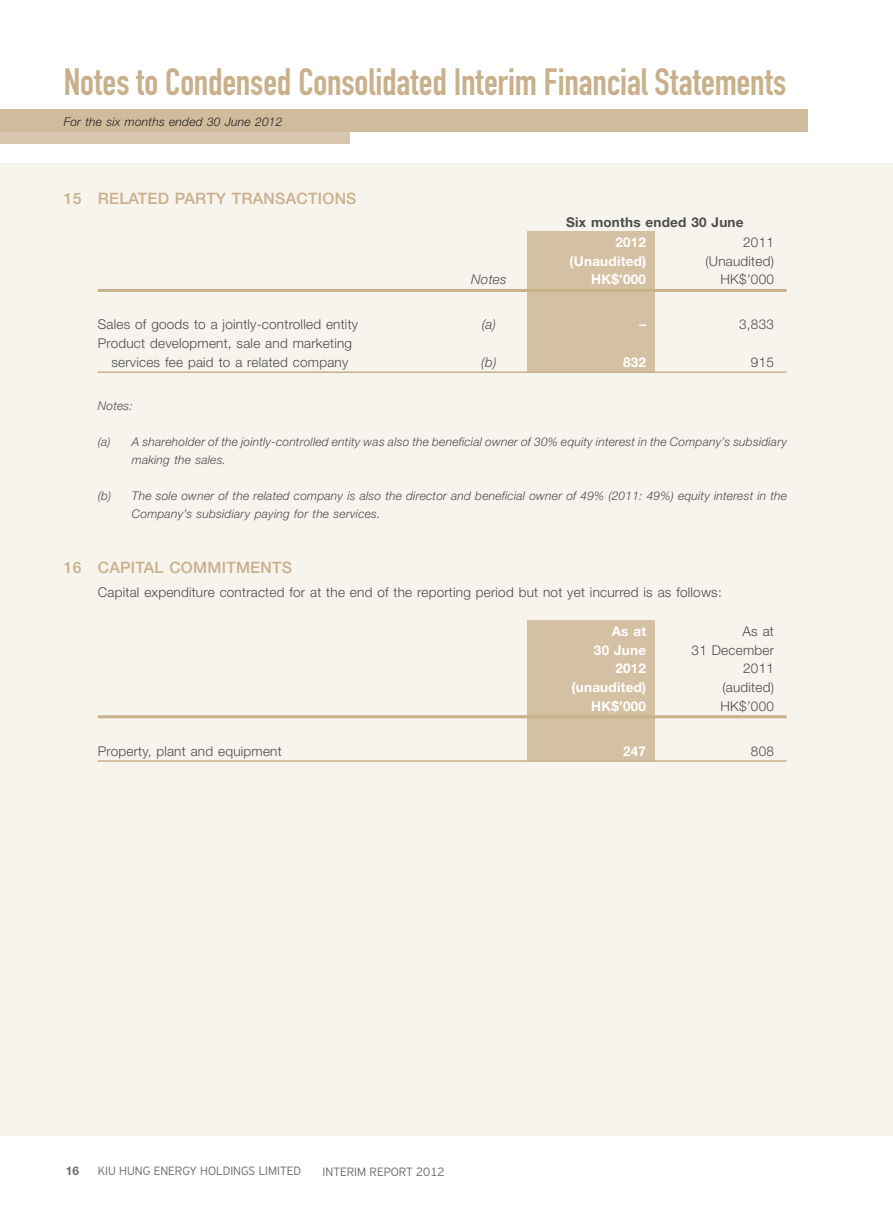
<style>
.page{position:relative;width:893px;height:1212px;background:#fff}
.page>*{position:absolute;margin:0;border:0;box-sizing:border-box;transform-origin:0 0}
.t1{font:37.5px "DIN Engschrift Std";letter-spacing:-.005em;color:#c8b08b}
.t2{font:500 15.75px "Helvetica Neue LT Std";letter-spacing:.015em;color:#c8b08b}
.t3{font:300 13.5px/18.8px "Helvetica Neue LT Std";letter-spacing:.015em;color:#4b4c4d;text-align:right}
.t4{font:700 13.5px "Helvetica Neue LT Std";letter-spacing:.015em;color:#fff}
.t5{font:700 13.5px/19.5px "Helvetica Neue LT Std";letter-spacing:.015em;color:#4b4c4d}
.t6{font:italic 300 13.5px "Helvetica Neue LT Std";letter-spacing:.015em;color:#4b4c4d}
.t7{font:italic 300 12px/18px "Helvetica Neue LT Std";letter-spacing:.015em;color:#4b4c4d}
.t8{font:300 12px "Interstate";color:#6c6d70}
.t9{font:italic 300 12px "Helvetica Neue LT Std";letter-spacing:.015em;color:#231f20}
.t10{font:700 12px "Helvetica Neue LT Std";color:#6c6d70}
.s1{color:#fff}
</style>
<div class="page">
<div style="left:0;top:163px;width:893px;height:972px;background:#f7f3ed"></div>
<div style="left:0;top:132px;width:350px;height:11px;background:#d8c7ae"></div>
<div style="left:0;top:109px;width:808px;height:23px;background:#d0bc9c"></div>
<div style="left:527px;top:231px;width:128px;height:141px;background:#d4c1a3"></div>
<hr style="left:98px;top:289px;width:689px;height:3px;background:#c8b08b">
<hr style="left:98px;top:371px;width:689px;height:2px;background:#c8b08b">
<div style="left:527px;top:620px;width:128px;height:141px;background:#d4c1a3"></div>
<hr style="left:98px;top:715px;width:689px;height:3px;background:#c8b08b">
<hr style="left:98px;top:760px;width:689px;height:2px;background:#c8b08b">
<p class="t1" style="left:64px;top:60px;width:724px">Notes to Condensed Consolidated Interim Financial Statements</p>
<p class="t9" style="left:64px;top:115px;width:220px">For the six months ended 30 June 2012</p>
<p class="t2" style="left:64px;top:189px;width:294px">15 RELATED PARTY TRANSACTIONS</p>
<p class="t5" style="left:615px;top:213px;width:130px;text-indent:-49px">Six months ended 30 June<br><span class="s1">2012</span></p>
<p class="t3" style="left:743px;top:232px;width:32px">2011</p>
<p class="t4" style="left:570px;top:253px;width:78px">(Unaudited)</p>
<p class="t3" style="left:705px;top:251px;width:70px">(Unaudited)</p>
<p class="t6" style="left:471px;top:272px;width:37px">Notes</p>
<p class="t4" style="left:591px;top:271px;width:56px">HK$’000</p>
<p class="t3" style="left:720px;top:270px;width:55px">HK$’000</p>
<p class="t3" style="left:98px;top:315px;width:262px">Sales of goods to a jointly-controlled entity</p>
<p class="t6" style="left:482px;top:317px;width:16px">(a)</p>
<p class="t4" style="left:639px;top:316px;width:8px">–</p>
<p class="t3" style="left:739px;top:315px;width:36px">3,833</p>
<p class="t3" style="left:98px;top:334px;width:256px">Product development, sale and marketing services fee paid to a related company</p>
<p class="t6" style="left:481px;top:354px;width:17px">(b)</p>
<p class="t4" style="left:623px;top:354px;width:24px">832</p>
<p class="t3" style="left:751px;top:352px;width:24px">915</p>
<p class="t7" style="left:98px;top:397px;width:37px">Notes:</p>
<p class="t7" style="left:132px;top:433px;width:657px;text-indent:-34px">(a) A shareholder of the jointly-controlled entity was also the beneficial owner of 30% equity interest in the Company’s subsidiary making the sales.</p>
<p class="t7" style="left:132px;top:487px;width:657px;text-indent:-34px">(b) The sole owner of the related company is also the director and beneficial owner of 49% (2011: 49%) equity interest in the<br>Company’s subsidiary paying for the services.</p>
<p class="t2" style="left:64px;top:558px;width:230px">16 CAPITAL COMMITMENTS</p>
<p class="t3" style="left:98px;top:582px;width:625px">Capital expenditure contracted for at the end of the reporting period but not yet incurred is as follows:</p>
<p class="t4" style="left:612px;top:623px;width:36px">As at</p>
<p class="t3" style="left:742px;top:621px;width:33px">As at</p>
<p class="t4" style="left:594px;top:641px;width:54px">30 June</p>
<p class="t3" style="left:692px;top:640px;width:84px">31 December</p>
<p class="t4" style="left:615px;top:660px;width:32px">2012</p>
<p class="t3" style="left:743px;top:659px;width:32px">2011</p>
<p class="t4" style="left:572px;top:679px;width:76px">(unaudited)</p>
<p class="t3" style="left:722px;top:677px;width:53px">(audited)</p>
<p class="t4" style="left:591px;top:698px;width:56px">HK$’000</p>
<p class="t3" style="left:720px;top:696px;width:55px">HK$’000</p>
<p class="t3" style="left:98px;top:741px;width:185px">Property, plant and equipment</p>
<p class="t4" style="left:623px;top:743px;width:24px">247</p>
<p class="t3" style="left:751px;top:741px;width:24px">808</p>
<p class="t10" style="left:66px;top:1163px;width:15px">16</p>
<p class="t8" style="left:98px;top:1164px;width:205px">KIU HUNG ENERGY HOLDINGS LIMITED</p>
<p class="t8" style="left:323px;top:1164px;width:11px">INTERIM</p>
<p class="t8" style="left:370px;top:1164px;width:76px">REPORT 2012</p>
</div>
